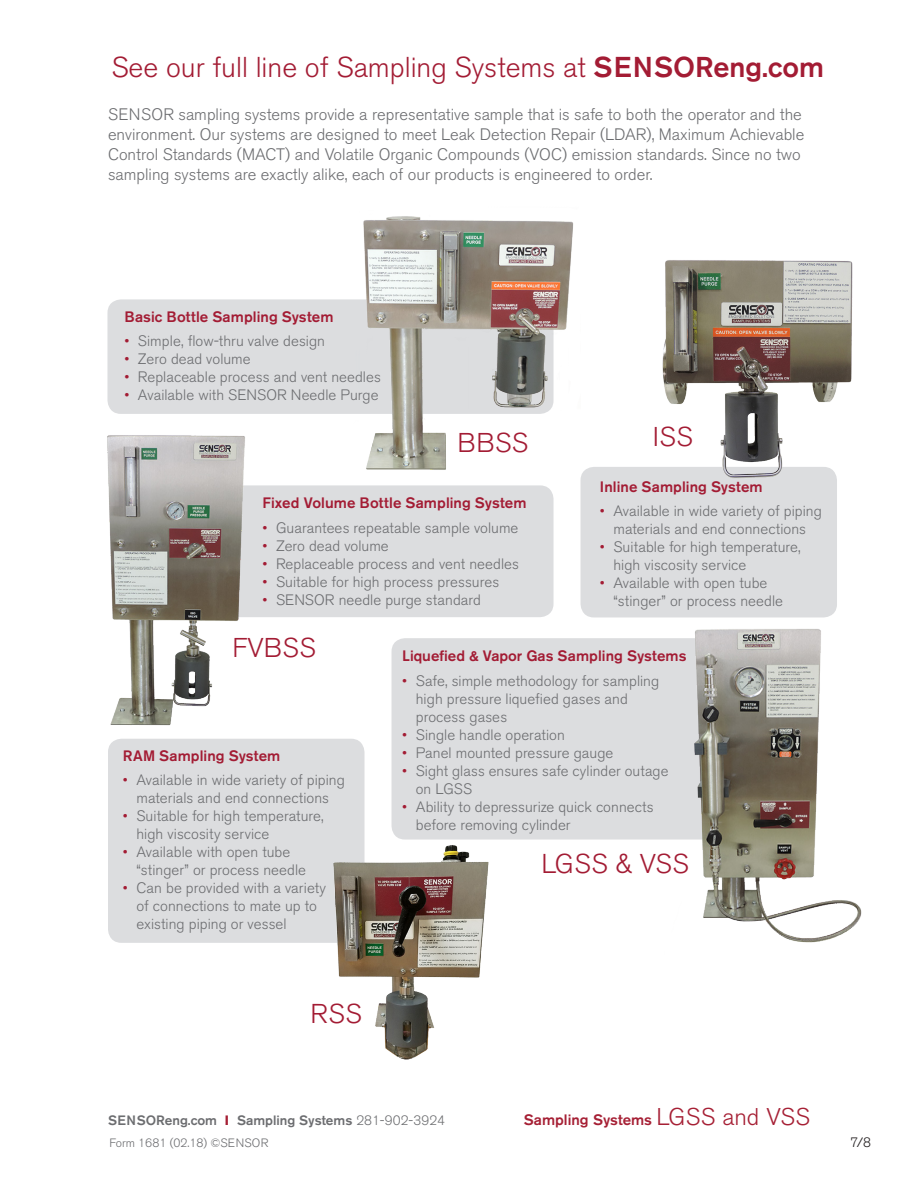
<style>
.page{position:relative;width:918px;height:1188px;background:#fff}
.page>*{position:absolute;margin:0;border:0;box-sizing:border-box;transform-origin:0 0}
.t1{font:300 28.5px "Akzidenz Grotesk BE";color:#a31c34}
.t2{font:300 27px "Akzidenz Grotesk BE";letter-spacing:.02em;color:#a31c34}
.t3{font:300 16.5px/19.8px "Akzidenz Grotesk BE";color:#6c6d70}
.t4{font:300 15px/18px "Akzidenz Grotesk BE";letter-spacing:.005em;color:#6c6d70}
.t5{font:500 15px "Akzidenz Grotesk BE";letter-spacing:.005em;color:#a31c34}
.t6{font:500 15px "Akzidenz Grotesk BE";color:#a62035}
.t7{font:500 13.5px "Akzidenz Grotesk BE";color:#6c6d70}
.t8{font:300 13.5px "Akzidenz Grotesk BE";color:#231f20}
.t9{font:300 12px "Akzidenz Grotesk BE";color:#6c6d70}
.s1{font-weight:500}
.s2{color:#a31c34}
.s3{font-weight:700;color:#a62035}
.s4{font-weight:300}
.s5{font-weight:300;font-size:24px}
</style>
<div class="page">
<div style="left:581px;top:467px;width:256px;height:150px;background:#dcdddf;border-radius:14px"></div>
<div style="left:107px;top:299px;width:447px;height:115px;background:#dcdddf;border-radius:14px"></div>
<div style="left:392px;top:638px;width:335px;height:202px;background:#dcdddf;border-radius:14px"></div>
<div style="left:194px;top:485px;width:360px;height:132px;background:#dcdddf;border-radius:14px"></div>
<img style="left:353px;top:216px;width:228px;height:269px">
<img style="left:107px;top:435px;width:163px;height:291px">
<img style="left:665px;top:629px;width:197px;height:314px">
<img style="left:662px;top:260px;width:191px;height:218px">
<div style="left:108px;top:739px;width:256px;height:204px;background:#dcdddf;border-radius:14px"></div>
<img style="left:333px;top:835px;width:160px;height:225px">
<p class="t1" style="left:111px;top:51px;width:714px">See our full line of Sampling Systems at <span class="s1">SENSOReng.com</span></p>
<p class="t3" style="left:108px;top:105px;width:698px">SENSOR sampling systems provide a representative sample that is safe to both the operator and the environment. Our systems are designed to meet Leak Detection Repair (LDAR), Maximum Achievable Control Standards (MACT) and Volatile Organic Compounds (VOC) emission standards. Since no two sampling systems are exactly alike, each of our products is engineered to order.</p>
<p class="t5" style="left:124px;top:308px;width:211px">Basic Bottle Sampling System</p>
<p class="t4" style="left:124px;top:332px;width:202px"><span class="s2">•</span> Simple, flow-thru valve design</p>
<p class="t4" style="left:124px;top:350px;width:128px"><span class="s2">•</span> Zero dead volume</p>
<p class="t4" style="left:124px;top:368px;width:258px"><span class="s2">•</span> Replaceable process and vent needles</p>
<p class="t4" style="left:124px;top:386px;width:256px"><span class="s2">•</span> Available with SENSOR Needle Purge</p>
<p class="t2" style="left:457px;top:428px;width:72px">BBSS</p>
<p class="t2" style="left:653px;top:421px;width:41px">ISS</p>
<p class="t5" style="left:600px;top:478px;width:164px">Inline Sampling System</p>
<p class="t4" style="left:600px;top:503px;width:223px;text-align:center"><span class="s2">•</span> Available in wide variety of piping materials and end connections</p>
<p class="t4" style="left:613px;top:539px;width:189px;text-indent:-14px"><span class="s2">•</span> Suitable for high temperature, high viscosity service</p>
<p class="t4" style="left:600px;top:575px;width:169px"><span class="s2">•</span> Available with open tube</p>
<p class="t4" style="left:613px;top:593px;width:171px">“stinger” or process needle</p>
<p class="t5" style="left:402px;top:646px;width:286px">Liquefied &amp; Vapor Gas Sampling Systems</p>
<p class="t4" style="left:402px;top:672px;width:258px"><span class="s2">•</span> Safe, simple methodology for sampling</p>
<p class="t4" style="left:416px;top:690px;width:214px">high pressure liquefied gases and</p>
<p class="t4" style="left:416px;top:708px;width:93px">process gases</p>
<p class="t4" style="left:402px;top:726px;width:164px"><span class="s2">•</span> Single handle operation</p>
<p class="t4" style="left:402px;top:744px;width:213px"><span class="s2">•</span> Panel mounted pressure gauge</p>
<p class="t4" style="left:402px;top:762px;width:268px"><span class="s2">•</span> Sight glass ensures safe cylinder outage</p>
<p class="t4" style="left:416px;top:780px;width:58px">on LGSS</p>
<p class="t4" style="left:402px;top:798px;width:253px"><span class="s2">•</span> Ability to depressurize quick connects</p>
<p class="t4" style="left:416px;top:816px;width:156px">before removing cylinder</p>
<p class="t5" style="left:263px;top:494px;width:266px">Fixed Volume Bottle Sampling System</p>
<p class="t4" style="left:263px;top:519px;width:257px"><span class="s2">•</span> Guarantees repeatable sample volume</p>
<p class="t4" style="left:263px;top:537px;width:128px"><span class="s2">•</span> Zero dead volume</p>
<p class="t4" style="left:263px;top:555px;width:258px"><span class="s2">•</span> Replaceable process and vent needles</p>
<p class="t4" style="left:263px;top:573px;width:238px"><span class="s2">•</span> Suitable for high process pressures</p>
<p class="t4" style="left:263px;top:591px;width:220px"><span class="s2">•</span> SENSOR needle purge standard</p>
<p class="t2" style="left:232px;top:633px;width:85px">FVBSS</p>
<p class="t5" style="left:123px;top:747px;width:159px">RAM Sampling System</p>
<p class="t4" style="left:123px;top:771px;width:223px;text-align:center"><span class="s2">•</span> Available in wide variety of piping materials and end connections</p>
<p class="t4" style="left:136px;top:807px;width:189px;text-indent:-14px"><span class="s2">•</span> Suitable for high temperature, high viscosity service</p>
<p class="t4" style="left:123px;top:843px;width:169px"><span class="s2">•</span> Available with open tube</p>
<p class="t4" style="left:136px;top:861px;width:171px">“stinger” or process needle</p>
<p class="t4" style="left:123px;top:879px;width:205px"><span class="s2">•</span> Can be provided with a variety</p>
<p class="t4" style="left:136px;top:897px;width:182px">of connections to mate up to existing piping or vessel</p>
<p class="t2" style="left:541px;top:848px;width:149px">LGSS &amp; VSS</p>
<p class="t2" style="left:311px;top:999px;width:53px">RSS</p>
<p class="t7" style="left:108px;top:1112px;width:339px">SENSOReng.com <span class="s3">I</span> Sampling Systems <span class="s4">281-902-3924</span></p>
<p class="t6" style="left:524px;top:1110px;width:288px">Sampling Systems <span class="s5">LGSS and VSS</span></p>
<p class="t9" style="left:110px;top:1136px;width:160px">Form 1681 (02.18) ©SENSOR</p>
<p class="t8" style="left:851px;top:1134px;width:22px">7/8</p>
</div>
